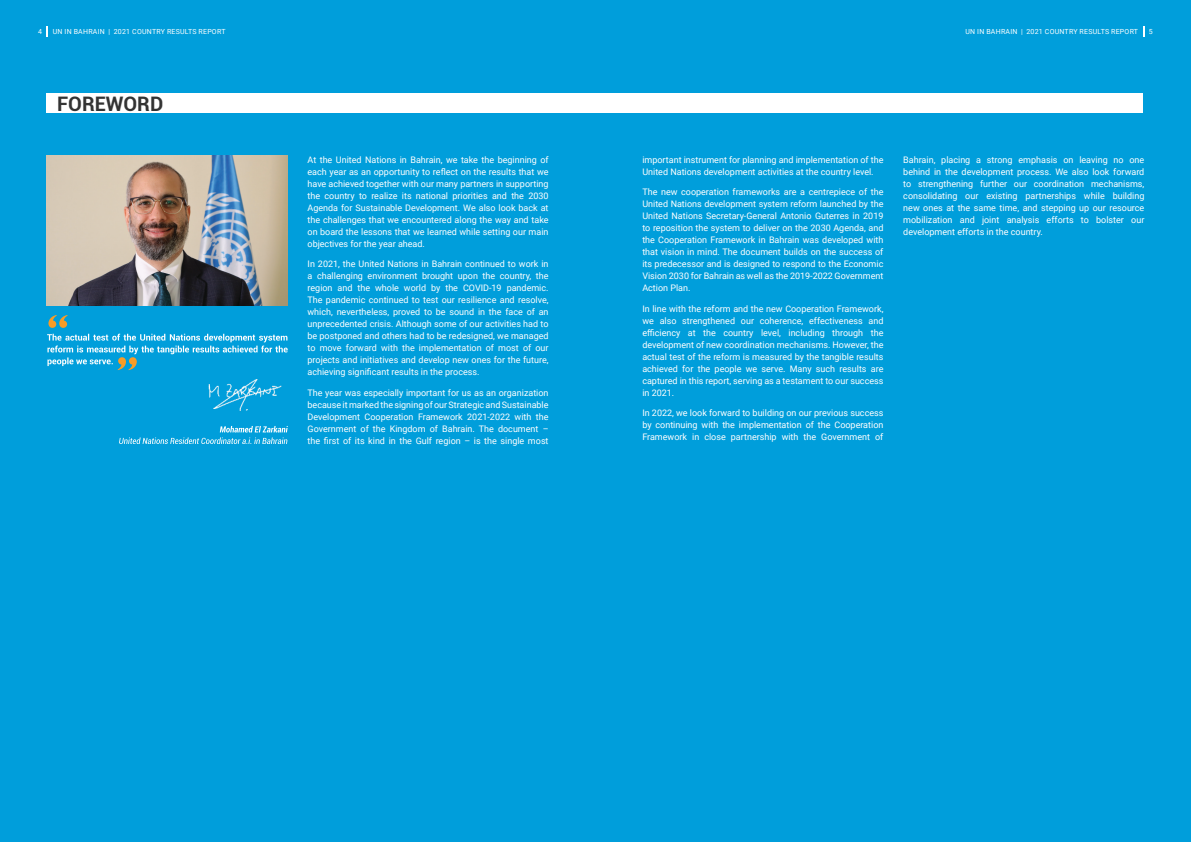
<style>
.page{position:relative;width:1191px;height:842px;background:#009edb}
.page>*{position:absolute;margin:0;border:0;box-sizing:border-box;transform-origin:0 0}
.t1{font:700 20px "Roboto";color:#333}
.Body-Text_Bahrain{font:9px/12px "Roboto";color:#fff;text-align:justify}
.Pagination1_Bahrain{font:7px "Roboto";letter-spacing:.035em;color:#fff}
</style>
<div class="page">
<img style="left:208px;top:379px;width:74px;height:33px">
<svg style="left:48px;top:315px;width:19px;height:13px"></svg>
<svg style="left:47px;top:334px;width:241px;height:36px"></svg>
<div style="left:47px;top:93px;width:1095px;height:20px;background:#fff"></div>
<svg style="left:119px;top:426px;width:169px;height:18px"></svg>
<img style="left:47px;top:156px;width:241px;height:150px">
<p class="Pagination1_Bahrain" style="left:38px;top:27px;width:5px">4</p>
<p class="Pagination1_Bahrain" style="left:53px;top:27px;width:174px">UN IN BAHRAIN | 2021 COUNTRY RESULTS REPORT</p>
<p class="Pagination1_Bahrain" style="left:965px;top:27px;width:174px">UN IN BAHRAIN | 2021 COUNTRY RESULTS REPORT</p>
<p class="Pagination1_Bahrain" style="left:1148px;top:27px;width:5px">5</p>
<p class="t1" style="left:57px;top:90px;width:108px">FOREWORD</p>
<p class="Body-Text_Bahrain" style="left:307px;top:153px;width:242px">At the United Nations in Bahrain, we take the beginning of each year as an opportunity to reflect on the results that we have achieved together with our many partners in supporting the country to realize its national priorities and the 2030<br>Agenda for Sustainable Development. We also look back at the challenges that we encountered along the way and take on board the lessons that we learned while setting our main objectives for the year ahead.</p>
<p class="Body-Text_Bahrain" style="left:307px;top:258px;width:242px">In 2021, the United Nations in Bahrain continued to work in a challenging environment brought upon the country, the region and the whole world by the COVID-19 pandemic.<br>The pandemic continued to test our resilience and resolve, which, nevertheless, proved to be sound in the face of an unprecedented crisis. Although some of our activities had to be postponed and others had to be redesigned, we managed to move forward with the implementation of most of our projects and initiatives and develop new ones for the future, achieving significant results in the process.</p>
<p class="Body-Text_Bahrain" style="left:307px;top:386px;width:242px">The year was especially important for us as an organization because it marked the signing of our Strategic and Sustainable Development Cooperation Framework 2021-2022 with the Government of the Kingdom of Bahrain. The document – the first of its kind in the Gulf region – is the single most</p>
<p class="Body-Text_Bahrain" style="left:642px;top:153px;width:243px">important instrument for planning and implementation of the<br>United Nations development activities at the country level.</p>
<p class="Body-Text_Bahrain" style="left:642px;top:186px;width:243px">The new cooperation frameworks are a centrepiece of the United Nations development system reform launched by the United Nations Secretary-General Antonio Guterres in 2019 to reposition the system to deliver on the 2030 Agenda, and the Cooperation Framework in Bahrain was developed with that vision in mind. The document builds on the success of its predecessor and is designed to respond to the Economic Vision 2030 for Bahrain as well as the 2019-2022 Government Action Plan.</p>
<p class="Body-Text_Bahrain" style="left:642px;top:302px;width:243px">In line with the reform and the new Cooperation Framework, we also strengthened our coherence, effectiveness and efficiency at the country level, including through the development of new coordination mechanisms. However, the actual test of the reform is measured by the tangible results achieved for the people we serve. Many such results are captured in this report, serving as a testament to our success in 2021.</p>
<p class="Body-Text_Bahrain" style="left:642px;top:407px;width:243px">In 2022, we look forward to building on our previous success by continuing with the implementation of the Cooperation Framework in close partnership with the Government of</p>
<p class="Body-Text_Bahrain" style="left:903px;top:153px;width:243px">Bahrain, placing a strong emphasis on leaving no one behind in the development process. We also look forward to strengthening further our coordination mechanisms, consolidating our existing partnerships while building new ones at the same time, and stepping up our resource mobilization and joint analysis efforts to bolster our development efforts in the country.</p>
</div>
